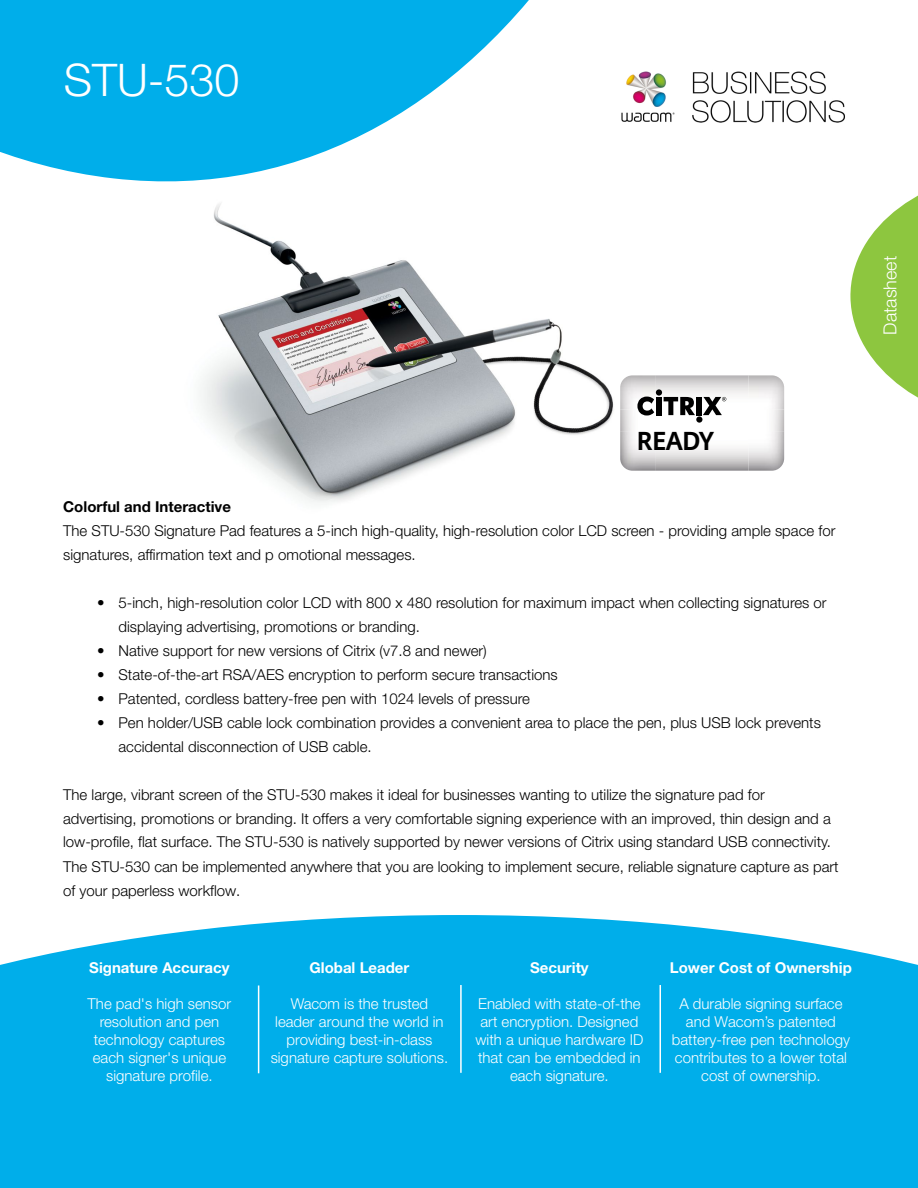
<style>
.page{position:relative;width:918px;height:1188px;background:#fff}
.page>*{position:absolute;margin:0;border:0;box-sizing:border-box;transform-origin:0 0}
.t1{font:300 45px "Helvetica Neue LT Std";color:#fff}
.t2{font:700 25.5px "Citrix Sans";letter-spacing:-.03em;color:#000}
.t3{font:300 18px "Helvetica Neue LT Std";color:#fff}
.t4{font:300 15px/24px "Helvetica Neue LT Std";color:#000}
.t5{font:300 15px/18px "Helvetica Neue LT Std";color:#fff;text-align:center}
.t6{font:700 15px "Helvetica Neue LT Std";color:#fff}
.t7{font:700 15px "Helvetica Neue LT Std";color:#000}
</style>
<div class="page">
<img style="left:621px;top:71px;width:224px;height:52px">
<svg style="left:0;top:0;width:529px;height:182px;fill:#00aeea"></svg>
<svg style="left:850px;top:195px;width:68px;height:203px"></svg>
<img style="left:200px;top:203px;width:414px;height:300px">
<div style="left:0;top:915px;width:918px;height:273px;background:#00aeea"></div>
<hr style="left:258px;top:985px;width:1px;height:88px;background:#fff">
<hr style="left:460px;top:985px;width:2px;height:88px;background:#fff">
<hr style="left:659px;top:985px;width:2px;height:88px;background:#fff">
<img style="left:656px;top:375px;width:92px;height:35px">
<img style="left:656px;top:410px;width:66px;height:13px">
<img style="left:620px;top:375px;width:36px;height:96px">
<img style="left:748px;top:375px;width:36px;height:96px">
<div style="left:656px;top:389px;width:6px;height:7px;background:#000;border-radius:50%"></div>
<div style="left:656px;top:397px;width:6px;height:18px;background:#000"></div>
<div style="left:696px;top:416px;width:6px;height:7px;background:#000;border-radius:50%"></div>
<div style="left:697px;top:397px;width:5px;height:18px;background:#000"></div>
<svg style="left:637px;top:397px;width:17px;height:19px"></svg>
<svg style="left:664px;top:397px;width:31px;height:18px"></svg>
<svg style="left:703px;top:397px;width:23px;height:18px"></svg>
<h1 class="t1" style="left:64px;top:52px;width:177px">STU-530</h1>
<p class="t3" style="left:879px;top:335px;width:80px;rotate:-90deg">Datasheet</p>
<h2 class="t2" style="left:637px;top:424px;width:79px">READY</h2>
<p class="t7" style="left:63px;top:497px;width:169px">Colorful and Interactive</p>
<p class="t4" style="left:63px;top:518px;width:774px">The STU-530 Signature Pad features a 5-inch high-quality, high-resolution color LCD screen - providing ample space for signatures, affirmation text and p omotional messages.</p>
<p class="t4" style="left:118px;top:590px;width:710px;text-indent:-21px">• 5-inch, high-resolution color LCD with 800 x 480 resolution for maximum impact when collecting signatures or displaying advertising, promotions or branding.</p>
<p class="t4" style="left:97px;top:638px;width:391px">• Native support for new versions of Citrix (v7.8 and newer)</p>
<p class="t4" style="left:97px;top:662px;width:462px">• State-of-the-art RSA/AES encryption to perform secure transactions</p>
<p class="t4" style="left:97px;top:686px;width:434px">• Patented, cordless battery-free pen with 1024 levels of pressure</p>
<p class="t4" style="left:118px;top:710px;width:704px;text-indent:-21px">• Pen holder/USB cable lock combination provides a convenient area to place the pen, plus USB lock prevents accidental disconnection of USB cable.</p>
<p class="t4" style="left:63px;top:782px;width:769px;line-height:23.4px">The large, vibrant screen of the STU-530 makes it ideal for businesses wanting to utilize the signature pad for advertising, promotions or branding. It offers a very comfortable signing experience with an improved, thin design and a low-profile, flat surface. The STU-530 is natively supported by newer versions of Citrix using standard USB connectivity.</p>
<p class="t4" style="left:63px;top:854px;width:777px">The STU-530 can be implemented anywhere that you are looking to implement secure, reliable signature capture as part of your paperless workflow.</p>
<p class="t6" style="left:89px;top:959px;width:142px">Signature Accuracy</p>
<p class="t5" style="left:88px;top:995px;width:145px">The pad's high sensor resolution and pen technology captures each signer's unique signature profile.</p>
<p class="t6" style="left:309px;top:959px;width:101px">Global Leader</p>
<p class="t5" style="left:271px;top:995px;width:179px">Wacom is the trusted leader around the world in providing best-in-class signature capture solutions.</p>
<p class="t6" style="left:530px;top:959px;width:60px">Security</p>
<p class="t5" style="left:476px;top:995px;width:169px">Enabled with state-of-the art encryption. Designed with a unique hardware ID that can be embedded in each signature.</p>
<p class="t6" style="left:670px;top:959px;width:183px">Lower Cost of Ownership</p>
<p class="t5" style="left:672px;top:995px;width:180px">A durable signing surface and Wacom’s patented battery-free pen technology contributes to a lower total cost of ownership.</p>
</div>
